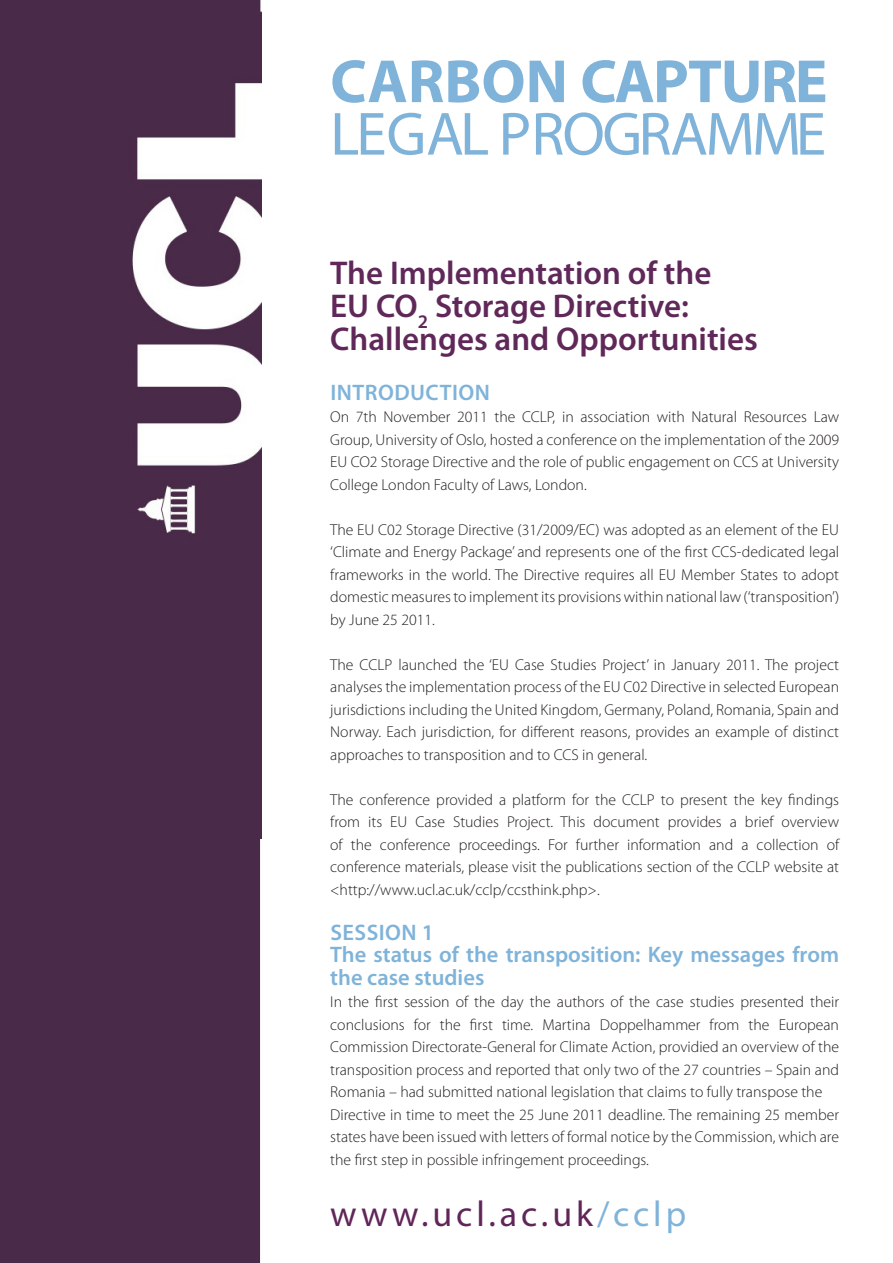
<style>
.page{position:relative;width:893px;height:1263px;background:#fff}
.page>*{position:absolute;margin:0;border:0;box-sizing:border-box;transform-origin:0 0}
.t1{font:61.5px "Myriad Pro";letter-spacing:-.04em;color:#7fb3d9}
.t2{font:700 61.5px "Myriad Pro";letter-spacing:-.01em;color:#7fb3d9}
.t3{font:36px "Myriad Pro";letter-spacing:.11em;color:#612659}
.t4{font:600 33px "Myriad Pro";color:#602859}
.t5{font:600 22.5px/22.5px "Myriad Pro";color:#7fb3d9}
.t6{font:600 22.5px "Myriad Pro";letter-spacing:.02em;color:#7fb3d9}
.t7{font:300 15.75px/22.5px "Myriad Pro";color:#231f20;text-align:justify}
.s1{color:#7fb3d9}
</style>
<div class="page">
<div style="left:0;top:818px;width:260px;height:445px;background:#492a49"></div>
<svg style="left:0;top:0;width:260px;height:818px;background:#604560"></svg>
<p class="t2" style="left:330px;top:41px;width:499px">CARBON CAPTURE</p>
<p class="t1" style="left:330px;top:96px;width:497px">LEGAL PROGRAMME</p>
<p class="t4" style="left:330px;top:252px;width:383px">The Implementation of the</p>
<p class="t4" style="left:330px;top:285px;width:360px">EU CO<sub>2</sub> Storage Directive:</p>
<p class="t4" style="left:330px;top:318px;width:429px">Challenges and Opportunities</p>
<p class="t6" style="left:330px;top:378px;width:161px">INTRODUCTION</p>
<p class="t7" style="left:330px;top:406px;width:510px">On 7th November 2011 the CCLP, in association with Natural Resources Law Group, University of Oslo, hosted a conference on the implementation of the 2009<br>EU CO2 Storage Directive and the role of public engagement on CCS at University College London Faculty of Laws, London.</p>
<p class="t7" style="left:330px;top:518px;width:510px">The EU C02 Storage Directive (31/2009/EC) was adopted as an element of the EU ‘Climate and Energy Package’ and represents one of the first CCS-dedicated legal frameworks in the world. The Directive requires all EU Member States to adopt domestic measures to implement its provisions within national law (‘transposition’) by June 25 2011.</p>
<p class="t7" style="left:330px;top:653px;width:510px">The CCLP launched the ‘EU Case Studies Project’ in January 2011. The project analyses the implementation process of the EU C02 Directive in selected European jurisdictions including the United Kingdom, Germany, Poland, Romania, Spain and Norway. Each jurisdiction, for different reasons, provides an example of distinct approaches to transposition and to CCS in general.</p>
<p class="t7" style="left:330px;top:788px;width:510px">The conference provided a platform for the CCLP to present the key findings from its EU Case Studies Project. This document provides a brief overview of the conference proceedings. For further information and a collection of conference materials, please visit the publications section of the CCLP website at &lt;http://www.ucl.ac.uk/cclp/ccsthink.php&gt;.</p>
<p class="t6" style="left:330px;top:918px;width:105px">SESSION 1</p>
<p class="t5" style="left:330px;top:943px;width:510px">The status of the transposition: Key messages from the case studies</p>
<p class="t7" style="left:330px;top:991px;width:510px">In the first session of the day the authors of the case studies presented their conclusions for the first time. Martina Doppelhammer from the European Commission Directorate-General for Climate Action, providied an overview of the transposition process and reported that only two of the 27 countries – Spain and Romania – had submitted national legislation that claims to fully transpose the</p>
<p class="t7" style="left:330px;top:1103px;width:510px">Directive in time to meet the 25 June 2011 deadline. The remaining 25 member states have been issued with letters of formal notice by the Commission, which are the first step in possible infringement proceedings.</p>
<p class="t3" style="left:330px;top:1191px;width:357px">www.ucl.ac.uk<span class="s1">/cclp</span></p>
</div>
